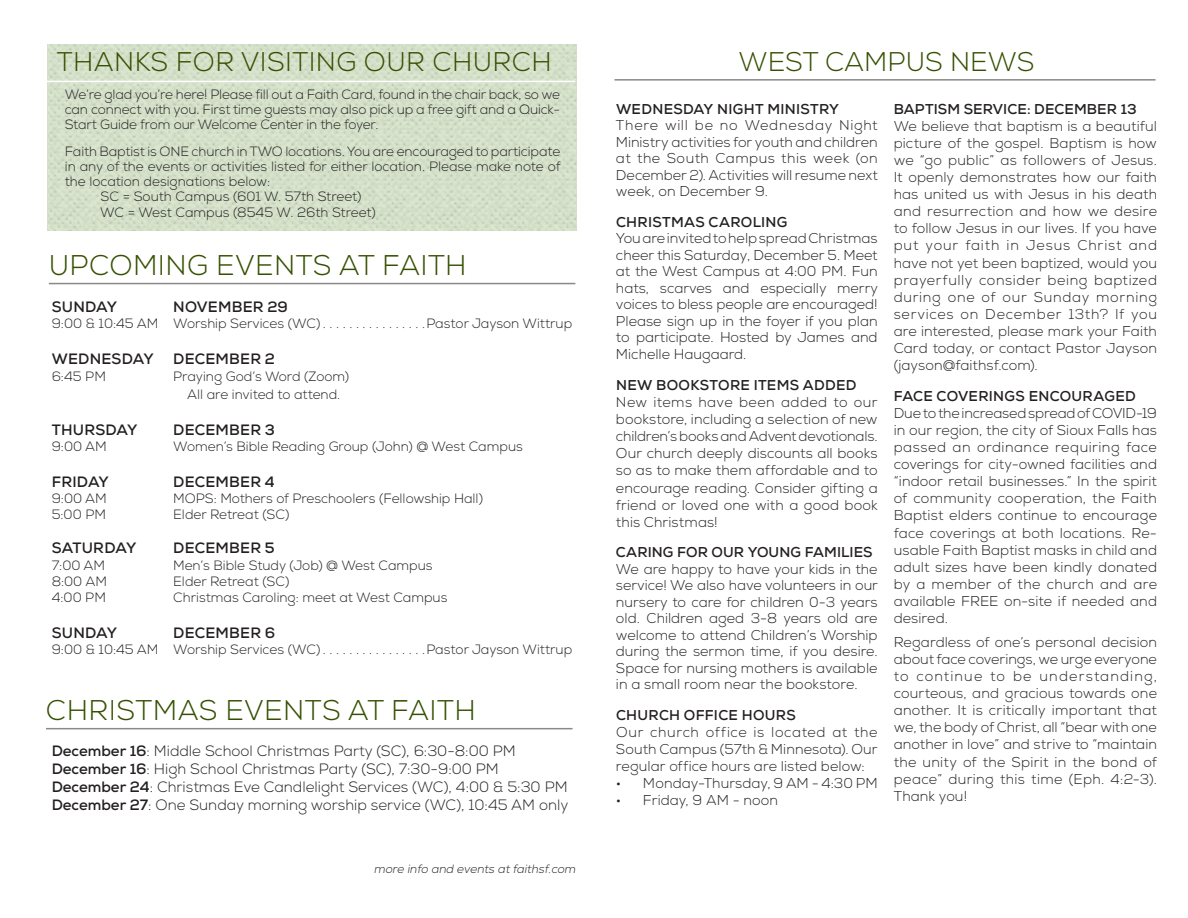
<style>
.page{position:relative;width:1188px;height:918px;background:#fff}
.page>*{position:absolute;margin:0;border:0;box-sizing:border-box;transform-origin:0 0}
.t1{font:300 28.5px "Nexa";letter-spacing:.015em;color:#355000}
.t2{font:300 27px "Nexa";letter-spacing:.015em;color:#355000}
.t3{font:300 15px "Nexa";color:#231f20}
.t4{font:700 15px "Nexa";letter-spacing:.015em;color:#231f20}
.t5{font:300 14.25px/17.1px "Nexa";letter-spacing:.005em;color:#231f20}
.t6{font:700 14.25px "Nexa";letter-spacing:.015em;color:#231f20}
.t7{font:300 13.5px/15px "Nexa";color:#231f20;text-align:justify}
.t8{font:italic 300 12px "Nexa";color:#231f20}
.s1{font-weight:700}
</style>
<div class="page">
<hr style="left:614px;top:79px;width:542px;height:2px;background:#898989">
<img style="left:48px;top:44px;width:529px;height:186px">
<hr style="left:49px;top:283px;width:526px;height:1px;background:#898989">
<hr style="left:46px;top:81px;width:529px;height:1px;background:#fff">
<hr style="left:46px;top:728px;width:527px;height:1px;background:#898989">
<p class="t2" style="left:57px;top:46px;width:496px">THANKS FOR VISITING OUR CHURCH</p>
<p class="t7" style="left:65px;top:87px;width:497px">We’re glad you’re here! Please fill out a Faith Card, found in the chair back, so we can connect with you. First time guests may also pick up a free gift and a Quick-Start Guide from our Welcome Center in the foyer.</p>
<p class="t7" style="left:65px;top:144px;width:497px">Faith Baptist is ONE church in TWO locations. You are encouraged to participate in any of the events or activities listed for either location. Please make note of the location designations below:</p>
<p class="t7" style="left:101px;top:189px;width:263px">SC = South Campus (601 W. 57th Street)</p>
<p class="t7" style="left:100px;top:206px;width:277px">WC = West Campus (8545 W. 26th Street)</p>
<p class="t1" style="left:49px;top:248px;width:419px">UPCOMING EVENTS AT FAITH</p>
<p class="t4" style="left:52px;top:297px;width:67px">SUNDAY</p>
<p class="t4" style="left:173px;top:297px;width:116px">NOVEMBER 29</p>
<p class="t7" style="left:52px;top:317px;width:522px">9:00 &amp; 10:45 AM Worship Services (WC) . . . . . . . . . . . . . . . Pastor Jayson Wittrup</p>
<p class="t4" style="left:52px;top:350px;width:103px">WEDNESDAY</p>
<p class="t4" style="left:173px;top:350px;width:103px">DECEMBER 2</p>
<p class="t7" style="left:52px;top:369px;width:56px">6:45 PM</p>
<p class="t7" style="left:173px;top:369px;width:177px">Praying God’s Word (Zoom)</p>
<p class="t7" style="left:187px;top:387px;width:153px">All are invited to attend.</p>
<p class="t4" style="left:52px;top:420px;width:87px">THURSDAY</p>
<p class="t4" style="left:173px;top:420px;width:103px">DECEMBER 3</p>
<p class="t7" style="left:52px;top:439px;width:57px">9:00 AM</p>
<p class="t7" style="left:173px;top:439px;width:351px">Women’s Bible Reading Group (John) @ West Campus</p>
<p class="t4" style="left:52px;top:472px;width:59px">FRIDAY</p>
<p class="t4" style="left:173px;top:472px;width:103px">DECEMBER 4</p>
<p class="t7" style="left:52px;top:491px;width:57px">9:00 AM</p>
<p class="t7" style="left:173px;top:491px;width:311px">MOPS: Mothers of Preschoolers (Fellowship Hall)</p>
<p class="t7" style="left:52px;top:507px;width:56px">5:00 PM</p>
<p class="t7" style="left:173px;top:507px;width:118px">Elder Retreat (SC)</p>
<p class="t4" style="left:52px;top:539px;width:86px">SATURDAY</p>
<p class="t4" style="left:173px;top:539px;width:103px">DECEMBER 5</p>
<p class="t7" style="left:52px;top:558px;width:55px">7:00 AM</p>
<p class="t7" style="left:173px;top:558px;width:261px">Men’s Bible Study (Job) @ West Campus</p>
<p class="t7" style="left:52px;top:574px;width:57px">8:00 AM</p>
<p class="t7" style="left:173px;top:574px;width:118px">Elder Retreat (SC)</p>
<p class="t7" style="left:52px;top:590px;width:56px">4:00 PM</p>
<p class="t7" style="left:173px;top:590px;width:276px">Christmas Caroling: meet at West Campus</p>
<p class="t4" style="left:52px;top:623px;width:67px">SUNDAY</p>
<p class="t4" style="left:173px;top:623px;width:104px">DECEMBER 6</p>
<p class="t7" style="left:52px;top:642px;width:522px">9:00 &amp; 10:45 AM Worship Services (WC) . . . . . . . . . . . . . . . Pastor Jayson Wittrup</p>
<p class="t1" style="left:46px;top:693px;width:431px">CHRISTMAS EVENTS AT FAITH</p>
<p class="t3" style="left:52px;top:742px;width:466px"><span class="s1">December 16</span>: Middle School Christmas Party (SC), 6:30-8:00 PM</p>
<p class="t3" style="left:52px;top:760px;width:449px"><span class="s1">December 16</span>: High School Christmas Party (SC), 7:30-9:00 PM</p>
<p class="t3" style="left:52px;top:778px;width:517px"><span class="s1">December 24</span>: Christmas Eve Candlelight Services (WC), 4:00 &amp; 5:30 PM</p>
<p class="t3" style="left:52px;top:796px;width:518px"><span class="s1">December 27</span>: One Sunday morning worship service (WC), 10:45 AM only</p>
<p class="t8" style="left:374px;top:862px;width:206px">more info and events atfaithsf. com</p>
<p class="t2" style="left:739px;top:46px;width:297px">WEST CAMPUS NEWS</p>
<p class="t6" style="left:616px;top:100px;width:224px">WEDNESDAY NIGHT MINISTRY</p>
<p class="t5" style="left:616px;top:117px;width:263px;line-height:16.5px;text-align:justify">There will be no Wednesday Night Ministry activities for youth and children at the South Campus this week (on December 2). Activities will resume next week, on December 9.</p>
<p class="t6" style="left:616px;top:213px;width:173px">CHRISTMAS CAROLING</p>
<p class="t5" style="left:616px;top:230px;width:264px;line-height:16.6px;text-align:justify">You are invited to help spread Christmas cheer this Saturday, December 5. Meet at the West Campus at 4:00 PM. Fun hats, scarves and especially merry voices to bless people are encouraged!<br>Please sign up in the foyer if you plan to participate. Hosted by James and Michelle Haugaard.</p>
<p class="t6" style="left:616px;top:376px;width:242px">NEW BOOKSTORE ITEMS ADDED</p>
<p class="t5" style="left:616px;top:394px;width:263px">New items have been added to our bookstore, including a selection of new children’s books and Advent devotionals.<br>Our church deeply discounts all books so as to make them affordable and to encourage reading. Consider gifting a friend or loved one with a good book this Christmas!</p>
<p class="t6" style="left:616px;top:543px;width:258px">CARING FOR OUR YOUNG FAMILIES</p>
<p class="t5" style="left:616px;top:561px;width:264px;line-height:16.5px">We are happy to have your kids in the service! We also have volunteers in our nursery to care for children 0-3 years old. Children aged 3-8 years old are welcome to attend Children’s Worship during the sermon time, if you desire.<br>Space for nursing mothers is available in a small room near the bookstore.</p>
<p class="t6" style="left:616px;top:706px;width:181px">CHURCH OFFICE HOURS</p>
<p class="t5" style="left:616px;top:724px;width:263px;text-align:justify">Our church office is located at the South Campus (57th &amp; Minnesota). Our regular office hours are listed below:</p>
<p class="t5" style="left:616px;top:775px;width:263px">• Monday-Thursday, 9 AM - 4:30 PM</p>
<p class="t5" style="left:616px;top:792px;width:164px">• Friday, 9 AM - noon</p>
<p class="t6" style="left:894px;top:100px;width:244px">BAPTISM SERVICE: DECEMBER 13</p>
<p class="t5" style="left:894px;top:118px;width:265px">We believe that baptism is a beautiful picture of the gospel. Baptism is how we “go public” as followers of Jesus.<br>It openly demonstrates how our faith has united us with Jesus in his death and resurrection and how we desire to follow Jesus in our lives. If you have put your faith in Jesus Christ and have not yet been baptized, would you prayerfully consider being baptized during one of our Sunday morning services on December 13th? If you are interested, please mark your Faith Card today, or contact Pastor Jayson (jayson@faithsf.com).</p>
<p class="t6" style="left:894px;top:387px;width:244px">FACE COVERINGS ENCOURAGED</p>
<p class="t5" style="left:894px;top:405px;width:265px;text-align:justify">Due to the increased spread of COVID-19 in our region, the city of Sioux Falls has passed an ordinance requiring face coverings for city-owned facilities and “indoor retail businesses.” In the spirit of community cooperation, the Faith Baptist elders continue to encourage face coverings at both locations. Re&shy;usable Faith Baptist masks in child and adult sizes have been kindly donated by a member of the church and are available FREE on-site if needed and desired.</p>
<p class="t5" style="left:894px;top:634px;width:265px">Regardless of one’s personal decision about face coverings, we urge everyone to continue to be understanding, courteous, and gracious towards one another. It is critically important that we, the body of Christ, all “bear with one another in love” and strive to “maintain the unity of the Spirit in the bond of peace” during this time (Eph. 4:2-3).<br>Thank you!</p>
</div>
